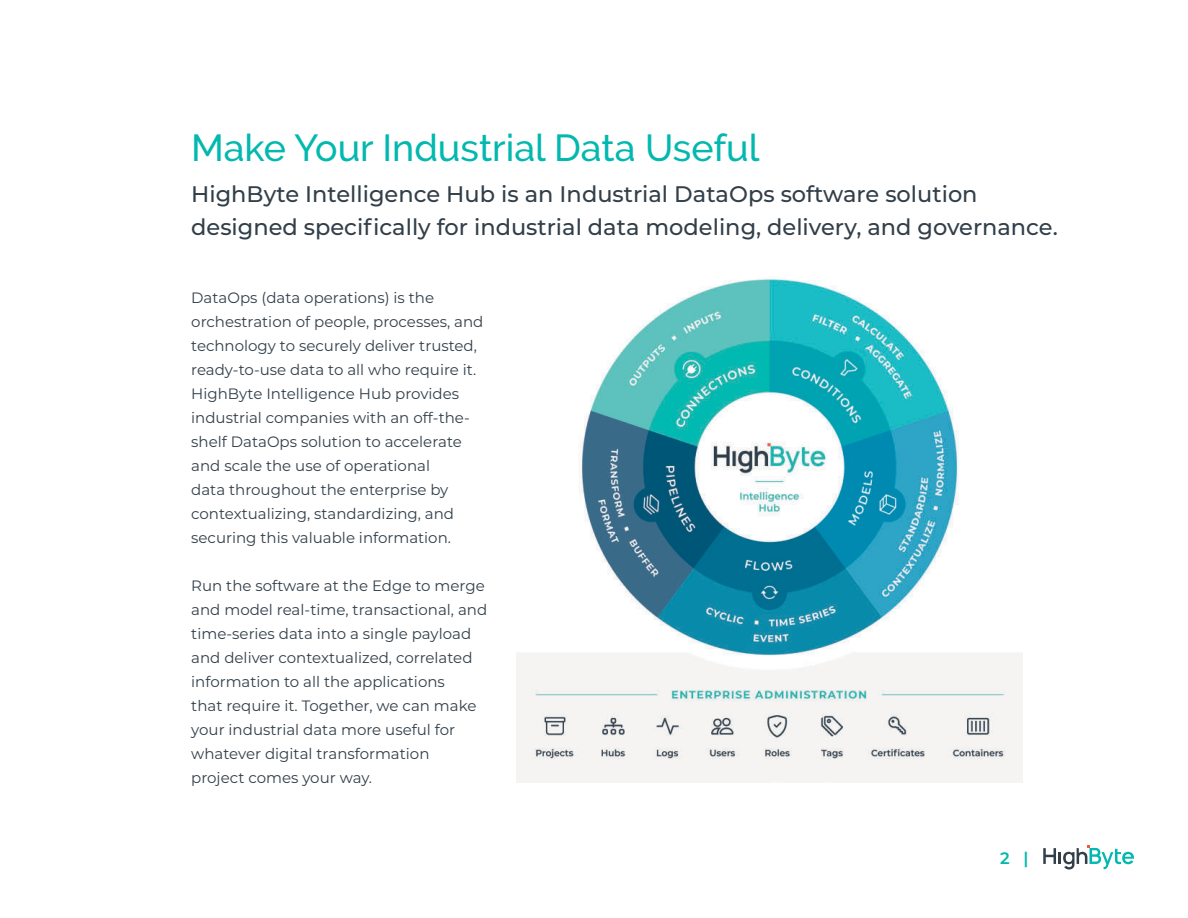
<style>
.page{position:relative;width:1188px;height:918px;background:#fff}
.page>*{position:absolute;margin:0;border:0;box-sizing:border-box;transform-origin:0 0}
.t1{font:500 37.5px "Raleway";color:#02b8af}
.t2{font:500 22.5px/33px "Montserrat";color:#323f49}
.t3{font:600 16.5px "Montserrat";color:#02b8af}
.t4{font:15px/24px "Montserrat";color:#323f49}
</style>
<div class="page">
<svg style="left:1043px;top:846px;width:91px;height:24px"></svg>
<img style="left:516px;top:278px;width:506px;height:504px">
<h1 class="t1" style="left:191px;top:133px;width:570px">Make Your Industrial Data Useful</h1>
<h2 class="t2" style="left:191px;top:179px;width:868px">HighByte Intelligence Hub is an Industrial DataOps software solution designed specifically for industrial data modeling, delivery, and governance.</h2>
<p class="t4" style="left:191px;top:286px;width:294px">DataOps (data operations) is the orchestration of people, processes, and technology to securely deliver trusted, ready-to-use data to all who require it.<br>HighByte Intelligence Hub provides industrial companies with an off-the&shy;shelf DataOps solution to accelerate and scale the use of operational<br>data throughout the enterprise by contextualizing, standardizing, and securing this valuable information.</p>
<p class="t4" style="left:191px;top:574px;width:297px">Run the software at the Edge to merge and model real-time, transactional, and time-series data into a single payload and deliver contextualized, correlated information to all the applications<br>that require it. Together, we can make your industrial data more useful for whatever digital transformation<br>project comes your way.</p>
<p class="t3" style="left:1000px;top:851px;width:30px">2 |</p>
</div>
